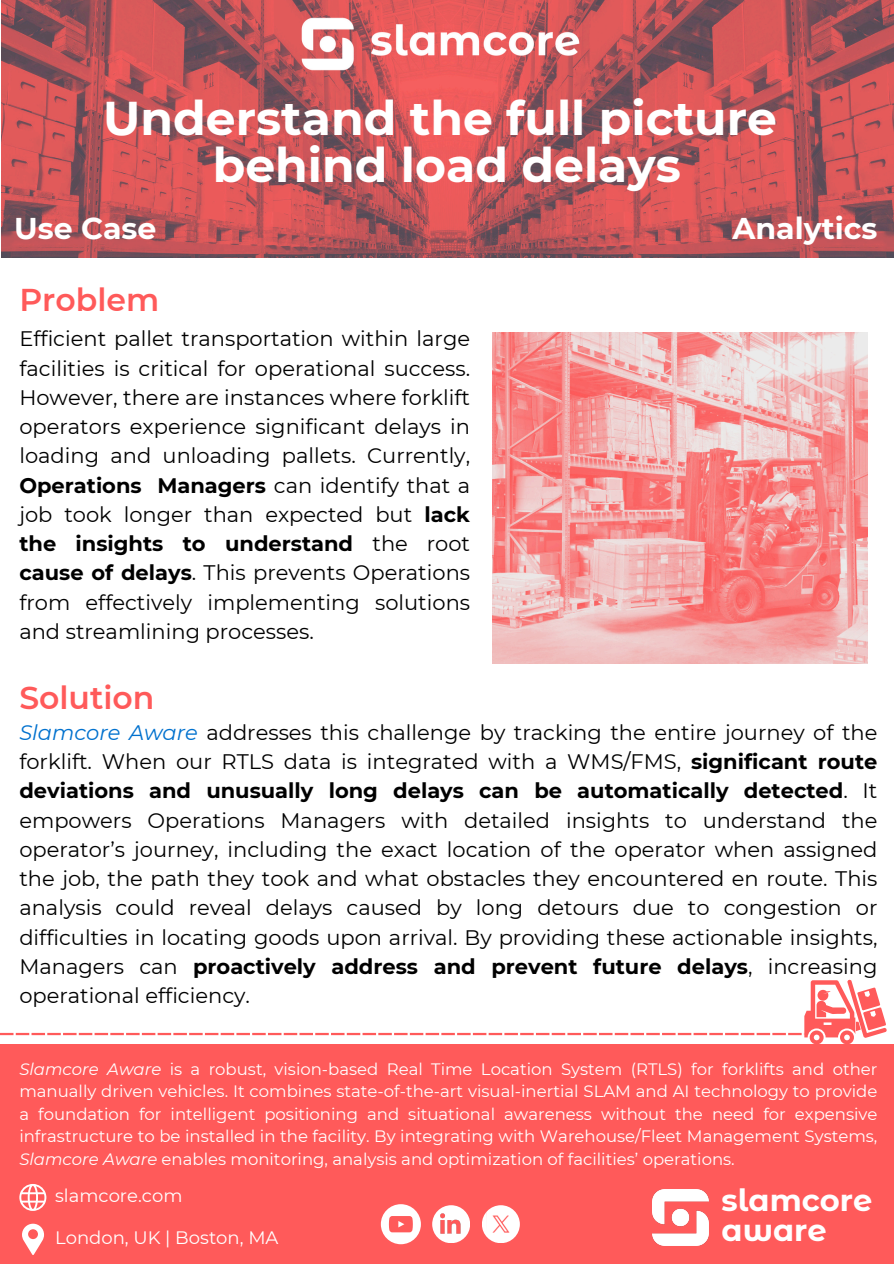
<style>
.page{position:relative;width:894px;height:1264px;background:#fff}
.page>*{position:absolute;margin:0;border:0;box-sizing:border-box;transform-origin:0 0}
.t1{font:700 47.25px/47.2px "Montserrat";color:#fff;text-align:center}
.t2{font:600 31.5px "Montserrat";color:#ff5a5a}
.t3{font:700 30.6px/30.2px "Montserrat Alternates";color:#fff}
.t4{font:700 30px "Montserrat";color:#fff}
.t5{font:21px/29.2px "Montserrat";color:#000;text-align:justify}
.t6{font:18px "Montserrat";color:#fff}
.t7{font:16.5px/22.5px "Montserrat";color:#fff;text-align:justify}
.s1{font-weight:700}
.s2{font-style:italic;color:#0071ce}
.s3{font-style:italic}
</style>
<div class="page">
<img style="left:2px;top:0;width:891px;height:257px">
<div style="left:0;top:1044px;width:893px;height:219px;background:#ff5a5a"></div>
<hr style="left:0;top:1032px;width:14px;height:3px;background:#ff5a5a">
<svg style="left:16px;top:1032px;width:29px;height:3px"></svg>
<hr style="left:47px;top:1032px;width:14px;height:3px;background:#ff5a5a">
<svg style="left:63px;top:1032px;width:29px;height:3px"></svg>
<hr style="left:94px;top:1032px;width:14px;height:3px;background:#ff5a5a">
<hr style="left:110px;top:1032px;width:14px;height:3px;background:#ff5a5a">
<hr style="left:126px;top:1032px;width:14px;height:3px;background:#ff5a5a">
<svg style="left:142px;top:1032px;width:29px;height:3px"></svg>
<hr style="left:173px;top:1032px;width:14px;height:3px;background:#ff5a5a">
<svg style="left:189px;top:1032px;width:29px;height:3px"></svg>
<hr style="left:220px;top:1032px;width:14px;height:3px;background:#ff5a5a">
<hr style="left:236px;top:1032px;width:14px;height:3px;background:#ff5a5a">
<hr style="left:252px;top:1032px;width:14px;height:3px;background:#ff5a5a">
<svg style="left:268px;top:1032px;width:29px;height:3px"></svg>
<hr style="left:299px;top:1032px;width:14px;height:3px;background:#ff5a5a">
<svg style="left:315px;top:1032px;width:29px;height:3px"></svg>
<hr style="left:346px;top:1032px;width:14px;height:3px;background:#ff5a5a">
<hr style="left:362px;top:1032px;width:14px;height:3px;background:#ff5a5a">
<hr style="left:378px;top:1032px;width:14px;height:3px;background:#ff5a5a">
<svg style="left:394px;top:1032px;width:29px;height:3px"></svg>
<hr style="left:425px;top:1032px;width:14px;height:3px;background:#ff5a5a">
<svg style="left:441px;top:1032px;width:29px;height:3px"></svg>
<hr style="left:472px;top:1032px;width:14px;height:3px;background:#ff5a5a">
<hr style="left:488px;top:1032px;width:14px;height:3px;background:#ff5a5a">
<hr style="left:504px;top:1032px;width:14px;height:3px;background:#ff5a5a">
<svg style="left:520px;top:1032px;width:29px;height:3px"></svg>
<hr style="left:551px;top:1032px;width:14px;height:3px;background:#ff5a5a">
<svg style="left:567px;top:1032px;width:29px;height:3px"></svg>
<hr style="left:598px;top:1032px;width:14px;height:3px;background:#ff5a5a">
<hr style="left:614px;top:1032px;width:14px;height:3px;background:#ff5a5a">
<hr style="left:630px;top:1032px;width:14px;height:3px;background:#ff5a5a">
<svg style="left:646px;top:1032px;width:29px;height:3px"></svg>
<hr style="left:677px;top:1032px;width:14px;height:3px;background:#ff5a5a">
<svg style="left:693px;top:1032px;width:29px;height:3px"></svg>
<hr style="left:724px;top:1032px;width:14px;height:3px;background:#ff5a5a">
<hr style="left:740px;top:1032px;width:14px;height:3px;background:#ff5a5a">
<hr style="left:756px;top:1032px;width:14px;height:3px;background:#ff5a5a">
<svg style="left:772px;top:979px;width:115px;height:64px"></svg>
<svg style="left:19px;top:1184px;width:27px;height:26px"></svg>
<svg style="left:22px;top:1223px;width:22px;height:32px"></svg>
<div style="left:432px;top:1205px;width:38px;height:38px;background:#fff;border-radius:50%"></div>
<img style="left:432px;top:1205px;width:32px;height:31px">
<svg style="left:381px;top:1204px;width:40px;height:40px"></svg>
<div style="left:481px;top:1205px;width:38px;height:38px;background:#fff;border-radius:50%"></div>
<img style="left:486px;top:1210px;width:29px;height:27px">
<img style="left:493px;top:332px;width:374px;height:331px">
<img style="left:278px;top:9px;width:314px;height:85px">
<img style="left:652px;top:1189px;width:56px;height:56px">
<h2 class="t1" style="left:103px;top:94px;width:675px">Understand the full picture behind load delays</h2>
<p class="t4" style="left:14px;top:210px;width:144px">Use Case</p>
<p class="t4" style="left:732px;top:210px;width:146px">Analytics</p>
<h2 class="t2" style="left:19px;top:280px;width:141px">Problem</h2>
<p class="t5" style="left:19px;top:324px;width:452px">Efficient pallet transportation within large facilities is critical for operational success.<br>However, there are instances where forklift operators experience significant delays in loading and unloading pallets. Currently, <span class="s1">Operations Managers</span> can identify that a job took longer than expected but <span class="s1">lack the insights to understand</span> the root <span class="s1">cause of delays</span>. This prevents Operations from effectively implementing solutions and streamlining processes.</p>
<h3 class="t2" style="left:19px;top:678px;width:136px">Solution</h3>
<h2 class="t5" style="left:19px;top:717px;width:859px"><span class="s2">Slamcore Aware</span> addresses this challenge by tracking the entire journey of the forklift. When our RTLS data is integrated with a WMS/FMS, <span class="s1">significant route deviations and unusually long delays can be automatically detected</span>. It empowers Operations Managers with detailed insights to understand the operator’s journey, including the exact location of the operator when assigned the job, the path they took and what obstacles they encountered en route. This analysis could reveal delays caused by long detours due to congestion or difficulties in locating goods upon arrival. By providing these actionable insights, Managers can <span class="s1">proactively address and prevent future delays</span>, increasing operational efficiency.</h2>
<h3 class="t7" style="left:19px;top:1057px;width:859px"><span class="s3">Slamcore Aware</span> is a robust, vision-based Real Time Location System (RTLS) for forklifts and other manually driven vehicles. It combines state-of-the-art visual-inertial SLAM and AI technology to provide a foundation for intelligent positioning and situational awareness without the need for expensive infrastructure to be installed in the facility. By integrating with Warehouse/Fleet Management Systems, <span class="s3">Slamcore Aware</span> enables monitoring, analysis and optimization of facilities’ operations.</h3>
<p class="t6" style="left:55px;top:1184px;width:129px">slamcore.com</p>
<p class="t6" style="left:55px;top:1226px;width:225px">London, UK | Boston, MA</p>
<p class="t3" style="left:721px;top:1185px;width:152px">slamcore aware</p>
</div>
